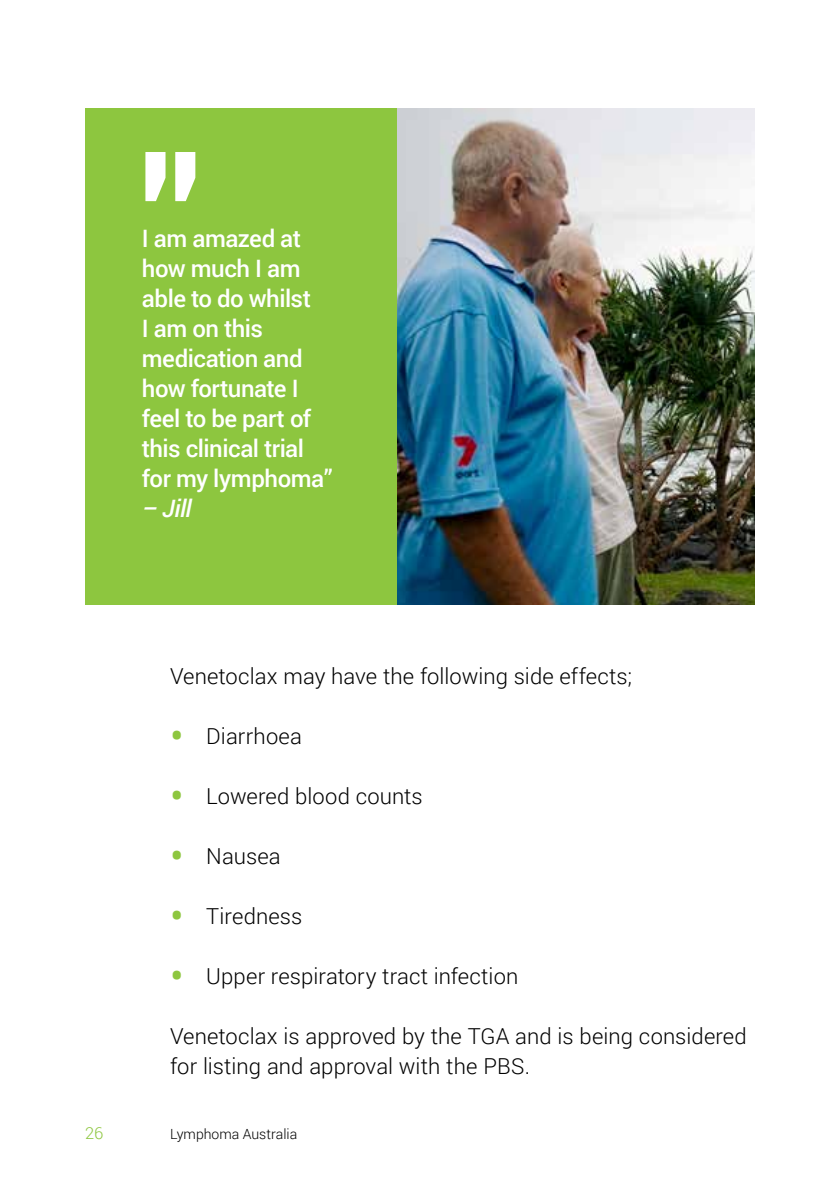
<style>
.page{position:relative;width:840px;height:1191px;background:#fff}
.page>*{position:absolute;margin:0;border:0;box-sizing:border-box;transform-origin:0 0}
.t1{font:500 24px/30px "Roboto";letter-spacing:-.02em;color:#fff}
.t2{font:italic 500 24px "Roboto";color:#fff}
.t3{font:300 22px/30px "Roboto";letter-spacing:.005em;color:#000}
.t4{font:300 16.4px "Roboto";color:#8dc63f}
.t5{font:300 14px "Roboto";color:#000}
.s1{font-weight:400;font-size:40px;color:#8dc63f}
</style>
<div class="page">
<img style="left:396px;top:108px;width:358px;height:496px">
<div style="left:85px;top:108px;width:311px;height:496px;background:#8dc63f"></div>
<svg style="left:145px;top:152px;width:50px;height:49px"></svg>
<p class="t1" style="left:142px;top:222px;width:192px">I am amazed at how much I am able to do whilst<br>I am on this medication and how fortunate I feel to be part of this clinical trial for my lymphoma”</p>
<p class="t2" style="left:142px;top:491px;width:51px">– Jill</p>
<p class="t3" style="left:170px;top:660px;width:463px">Venetoclax may have the following side effects;</p>
<p class="t3" style="left:170px;top:720px;width:133px"><span class="s1">•</span> Diarrhoea</p>
<p class="t3" style="left:170px;top:780px;width:254px"><span class="s1">•</span> Lowered blood counts</p>
<p class="t3" style="left:170px;top:840px;width:112px"><span class="s1">•</span> Nausea</p>
<p class="t3" style="left:170px;top:900px;width:133px"><span class="s1">•</span> Tiredness</p>
<p class="t3" style="left:170px;top:960px;width:349px"><span class="s1">•</span> Upper respiratory tract infection</p>
<p class="t3" style="left:170px;top:1020px;width:577px">Venetoclax is approved by the TGA and is being considered for listing and approval with the PBS.</p>
<p class="t4" style="left:85px;top:1121px;width:20px">26</p>
<p class="t5" style="left:170px;top:1124px;width:128px">Lymphoma Australia</p>
</div>
